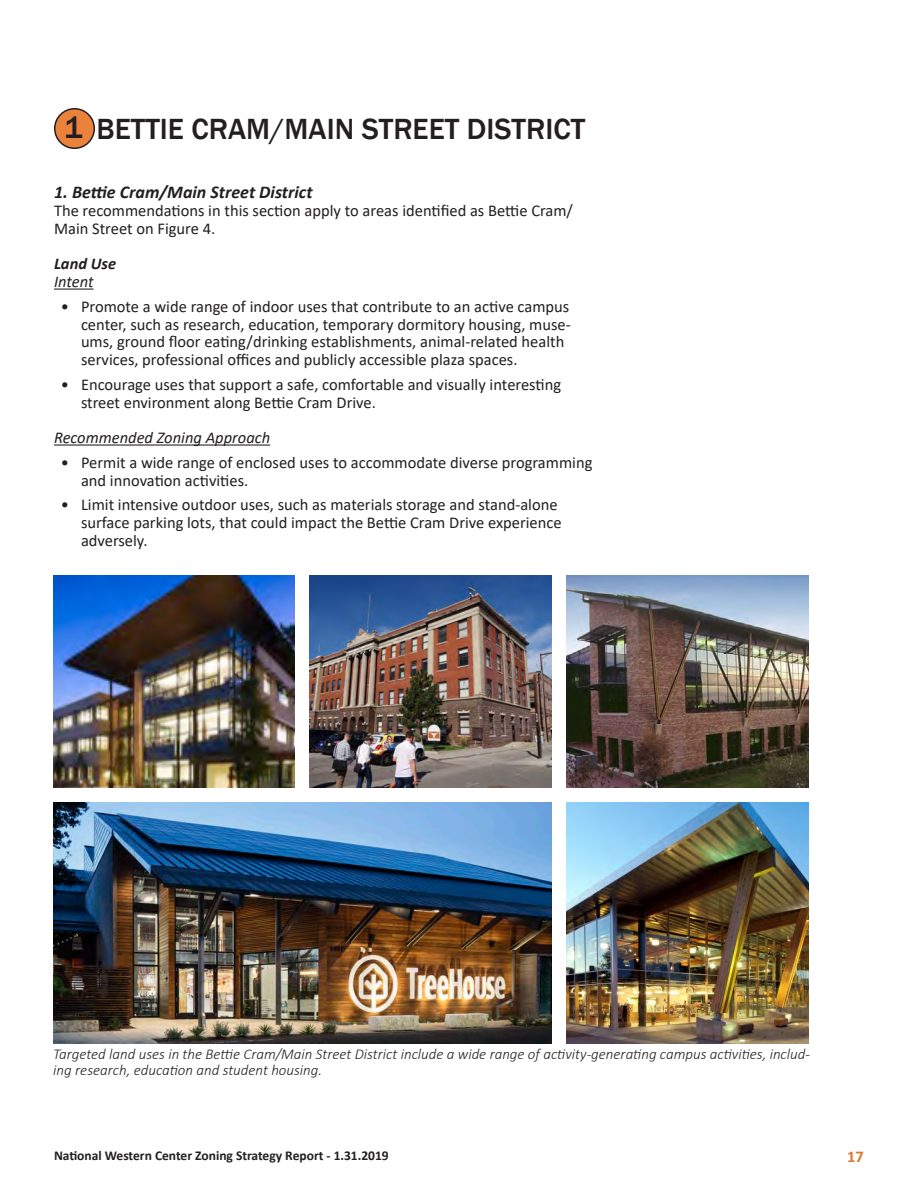
<style>
.page{position:relative;width:918px;height:1188px;background:#fff}
.page>*{position:absolute;margin:0;border:0;box-sizing:border-box;transform-origin:0 0}
.Document_Title{font:500 30px "Franklin Gothic";color:#231f20}
.Normal_Head_1{font:italic 700 18px "Calibri";color:#231f20}
.t1{font:16.5px/17.9px "Calibri";color:#231f20}
.Normal_Head_3{font:italic 16.5px "Calibri";color:#231f20}
.Normal_Head_2{font:italic 700 16.5px "Calibri";color:#231f20}
.t2{font:700 16.5px "Calibri";color:#dd7831}
.t3{font:italic 300 15px/16.2px "Calibri";color:#231f20}
.t4{font:700 13.5px "Calibri";color:#231f20}
.s1{font-size:31.5px}
</style>
<div class="page">
<hr style="left:54px;top:289px;width:40px;height:1px;background:#231f20">
<hr style="left:54px;top:444px;width:216px;height:2px;background:#231f20">
<img style="left:53px;top:575px;width:241px;height:213px">
<img style="left:53px;top:802px;width:498px;height:241px">
<img style="left:309px;top:575px;width:242px;height:213px">
<img style="left:566px;top:575px;width:243px;height:213px">
<img style="left:566px;top:802px;width:243px;height:241px">
<div style="left:55px;top:109px;width:39px;height:39px;background:#ea823c;border-radius:50%"></div>
<div style="left:54px;top:108px;width:41px;height:41px;border:2px solid #231f20;border-radius:50%"></div>
<p class="Document_Title" style="left:64px;top:110px;width:523px"><span class="s1">1</span> BETTIE CRAM/MAIN STREET DISTRICT</p>
<p class="Normal_Head_1" style="left:54px;top:179px;width:260px">1. Bettie Cram/Main Street District</p>
<p class="t1" style="left:54px;top:201px;width:521px">The recommendations in this section apply to areas identified as Bettie Cram/<br>Main Street on Figure 4.</p>
<p class="Normal_Head_2" style="left:54px;top:252px;width:64px">Land Use</p>
<p class="Normal_Head_3" style="left:54px;top:270px;width:41px">Intent</p>
<p class="t1" style="left:81px;top:297px;width:491px;text-indent:-20px">• Promote a wide range of indoor uses that contribute to an active campus center, such as research, education, temporary dormitory housing, muse&shy;ums, ground floor eating/drinking establishments, animal-related health services, professional offices and publicly accessible plaza spaces.</p>
<p class="t1" style="left:81px;top:375px;width:482px;text-indent:-20px">• Encourage uses that support a safe, comfortable and visually interesting street environment along Bettie Cram Drive.</p>
<p class="Normal_Head_3" style="left:54px;top:426px;width:218px">Recommended Zoning Approach</p>
<p class="t1" style="left:81px;top:453px;width:513px;text-indent:-20px">• Permit a wide range of enclosed uses to accommodate diverse programming and innovation activities.</p>
<p class="t1" style="left:81px;top:495px;width:482px;text-indent:-20px">• Limit intensive outdoor uses, such as materials storage and stand-alone surface parking lots, that could impact the Bettie Cram Drive experience adversely.</p>
<p class="t3" style="left:53px;top:1046px;width:758px">Targeted land uses in the Bettie Cram/Main Street District include a wide range of activity-generating campus activities, includ&shy;ing research, education and student housing.</p>
<p class="t4" style="left:54px;top:1146px;width:336px">National Western Center Zoning Strategy Report - 1.31.2019</p>
<p class="t2" style="left:847px;top:1145px;width:18px">17</p>
</div>
